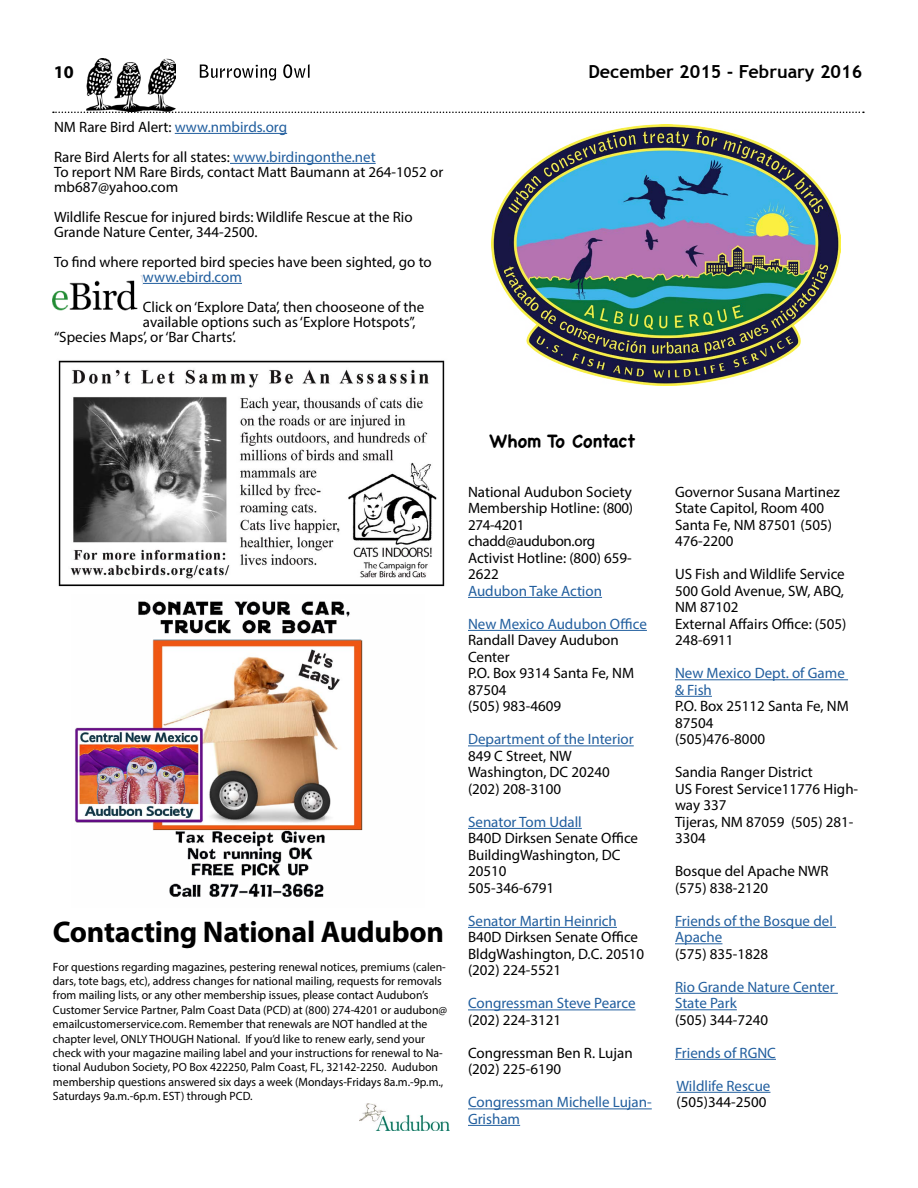
<style>
.page{position:relative;width:918px;height:1188px;background:#fff}
.page>*{position:absolute;margin:0;border:0;box-sizing:border-box;transform-origin:0 0}
.t1{font:700 30px "Myriad Pro";letter-spacing:-.01em;color:#000}
.t2{font:700 18px "Trebuchet MS";color:#000}
.t3{font:700 18px "Chalkboard SE";letter-spacing:-.015em;color:#000}
.t4{font:700 18px "Myriad Pro";color:#000}
.t5{font:15px/16.5px "Myriad Pro";color:#000}
.t6{font:15px/16.5px "Myriad Pro";color:#215e9e}
.t7{font:12px/14.4px "Myriad Pro";color:#000}
.s1{color:#215e9e}
</style>
<div class="page">
<img style="left:359px;top:1103px;width:91px;height:27px">
<img style="left:86px;top:58px;width:90px;height:53px">
<svg style="left:53px;top:112px;width:811px;height:1px"></svg>
<svg style="left:200px;top:65px;width:76px;height:15px"></svg>
<svg style="left:283px;top:64px;width:27px;height:14px"></svg>
<hr style="left:468px;top:597px;width:134px;height:1px;background:#215e9e">
<hr style="left:468px;top:630px;width:179px;height:1px;background:#215e9e">
<hr style="left:468px;top:746px;width:166px;height:1px;background:#215e9e">
<hr style="left:468px;top:828px;width:114px;height:1px;background:#215e9e">
<hr style="left:468px;top:927px;width:149px;height:1px;background:#215e9e">
<hr style="left:468px;top:1010px;width:168px;height:1px;background:#215e9e">
<hr style="left:468px;top:1109px;width:184px;height:1px;background:#215e9e">
<hr style="left:468px;top:1125px;width:52px;height:1px;background:#215e9e">
<hr style="left:675px;top:679px;width:173px;height:1px;background:#215e9e">
<hr style="left:675px;top:696px;width:37px;height:1px;background:#215e9e">
<hr style="left:675px;top:927px;width:161px;height:1px;background:#215e9e">
<hr style="left:675px;top:943px;width:47px;height:1px;background:#215e9e">
<hr style="left:675px;top:993px;width:163px;height:1px;background:#215e9e">
<hr style="left:675px;top:1009px;width:62px;height:1px;background:#215e9e">
<hr style="left:675px;top:1059px;width:101px;height:1px;background:#215e9e">
<hr style="left:676px;top:1092px;width:94px;height:1px;background:#215e9e">
<img style="left:58px;top:360px;width:387px;height:227px">
<img style="left:75px;top:601px;width:288px;height:296px">
<hr style="left:175px;top:133px;width:112px;height:1px;background:#215e9e">
<hr style="left:230px;top:163px;width:146px;height:1px;background:#215e9e">
<hr style="left:143px;top:283px;width:99px;height:1px;background:#215e9e">
<img style="left:52px;top:275px;width:91px;height:36px">
<img style="left:492px;top:124px;width:348px;height:261px">
<p class="t4" style="left:54px;top:60px;width:21px">10</p>
<p class="t2" style="left:588px;top:60px;width:275px">December 2015 - February 2016</p>
<p class="t5" style="left:54px;top:112px;width:323px;line-height:30px">NM Rare Bird Alert: <span class="s1">www.nmbirds.org<br></span>Rare Bird Alerts for all states: <span class="s1">www.birdingonthe.net</span></p>
<p class="t5" style="left:54px;top:164px;width:391px;line-height:15px">To report NM Rare Birds, contact Matt Baumann at 264-1052 or mb687@yahoo.com</p>
<p class="t5" style="left:54px;top:209px;width:360px;line-height:15px">Wildlife Rescue for injured birds: Wildlife Rescue at the Rio<br>Grande Nature Center, 344-2500.</p>
<p class="t5" style="left:54px;top:253px;width:379px">To find where reported bird species have been sighted, go to</p>
<p class="t6" style="left:143px;top:268px;width:101px">www.ebird.com</p>
<p class="t5" style="left:143px;top:298px;width:283px">Click on ‘Explore Data’, then chooseone of the</p>
<p class="t5" style="left:143px;top:313px;width:274px">available options such as ‘Explore Hotspots”,</p>
<p class="t5" style="left:54px;top:328px;width:183px">“Species Maps’, or ‘Bar Charts’.</p>
<h1 class="t1" style="left:53px;top:912px;width:393px">Contacting National Audubon</h1>
<p class="t7" style="left:53px;top:959px;width:396px">For questions regarding magazines, pestering renewal notices, premiums (calen&shy;dars, tote bags, etc), address changes for national mailing, requests for removals from mailing lists, or any other membership issues, please contact Audubon’s Customer Service Partner, Palm Coast Data (PCD) at (800) 274-4201 or audubon@ emailcustomerservice.com. Remember that renewals are NOT handled at the chapter level, ONLY THOUGH National. If you’d like to renew early, send your check with your magazine mailing label and your instructions for renewal to Na&shy;tional Audubon Society, PO Box 422250, Palm Coast, FL, 32142-2250. Audubon membership questions answered six days a week (Mondays-Fridays 8a.m.-9p.m., Saturdays 9a.m.-6p.m. EST) through PCD.</p>
<p class="t3" style="left:489px;top:431px;width:148px">Whom To Contact</p>
<p class="t5" style="left:468px;top:483px;width:167px">National Audubon Society<br>Membership Hotline: (800)<br>274-4201 chadd@audubon.org<br>Activist Hotline: (800) 659-<br>2622</p>
<p class="t6" style="left:468px;top:582px;width:136px">Audubon Take Action</p>
<p class="t6" style="left:468px;top:615px;width:180px">New Mexico Audubon Office</p>
<p class="t5" style="left:468px;top:632px;width:168px">Randall Davey Audubon<br>Center<br>P.O. Box 9314 Santa Fe, NM<br>87504<br>(505) 983-4609</p>
<p class="t6" style="left:468px;top:731px;width:167px">Department of the Interior</p>
<p class="t5" style="left:468px;top:747px;width:143px">849 C Street, NW<br>Washington, DC 20240 (202) 208-3100</p>
<p class="t6" style="left:468px;top:813px;width:115px">Senator Tom Udall</p>
<p class="t5" style="left:468px;top:830px;width:172px">B40D Dirksen Senate Office<br>BuildingWashington, DC<br>20510<br>505-346-6791</p>
<p class="t6" style="left:468px;top:912px;width:150px">Senator Martin Heinrich</p>
<p class="t5" style="left:468px;top:929px;width:178px">B40D Dirksen Senate Office<br>BldgWashington, D.C. 20510 (202) 224-5521</p>
<p class="t6" style="left:468px;top:995px;width:169px">Congressman Steve Pearce</p>
<p class="t5" style="left:468px;top:1011px;width:95px">(202) 224-3121</p>
<p class="t5" style="left:468px;top:1044px;width:166px">Congressman Ben R. Lujan (202) 225-6190</p>
<p class="t6" style="left:468px;top:1094px;width:185px">Congressman Michelle Lujan-<br>Grisham</p>
<p class="t5" style="left:675px;top:483px;width:167px">Governor Susana Martinez<br>State Capitol, Room 400<br>Santa Fe, NM 87501 (505)<br>476-2200</p>
<p class="t5" style="left:675px;top:566px;width:173px">US Fish and Wildlife Service<br>500 Gold Avenue, SW, ABQ,<br>NM 87102<br>External Affairs Office: (505)<br>248-6911</p>
<p class="t6" style="left:675px;top:665px;width:171px">New Mexico Dept. of Game &amp; Fish</p>
<p class="t5" style="left:675px;top:698px;width:175px">P.O. Box 25112 Santa Fe, NM<br>87504<br>(505)476-8000</p>
<p class="t5" style="left:675px;top:764px;width:185px">Sandia Ranger District<br>US Forest Service11776 High&shy;way 337<br>Tijeras, NM 87059 (505) 281-<br>3304</p>
<p class="t5" style="left:675px;top:863px;width:155px">Bosque del Apache NWR (575) 838-2120</p>
<p class="t6" style="left:675px;top:912px;width:159px">Friends of the Bosque del<br>Apache</p>
<p class="t5" style="left:675px;top:945px;width:95px">(575) 835-1828</p>
<p class="t6" style="left:675px;top:978px;width:161px">Rio Grande Nature Center<br>State Park</p>
<p class="t5" style="left:675px;top:1011px;width:95px">(505) 344-7240</p>
<p class="t6" style="left:675px;top:1044px;width:102px">Friends of RGNC</p>
<p class="t6" style="left:676px;top:1077px;width:95px">Wildlife Rescue</p>
<p class="t5" style="left:676px;top:1094px;width:92px">(505)344-2500</p>
</div>
